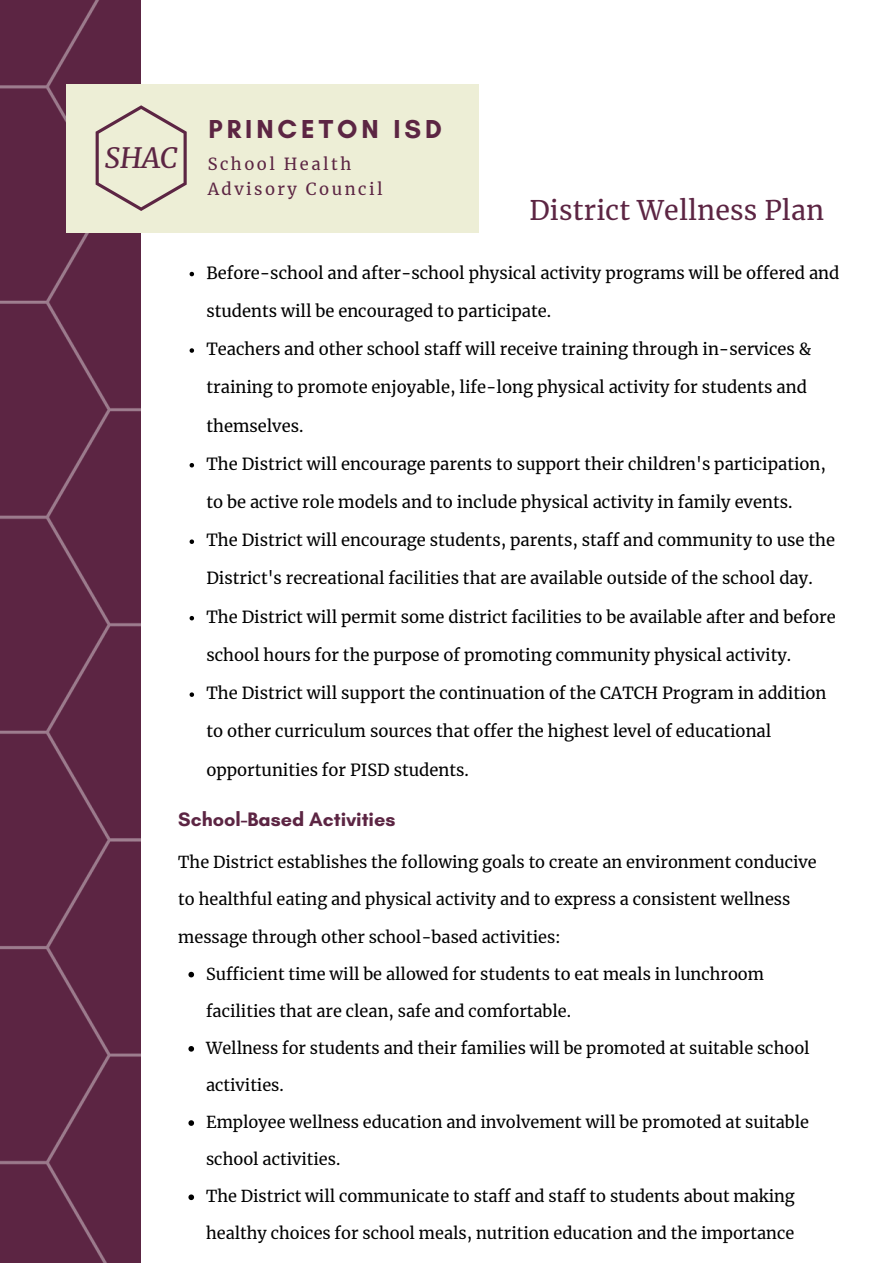
<style>
.page{position:relative;width:893px;height:1264px;background:#fff}
.page>*{position:absolute;margin:0;border:0;box-sizing:border-box;transform-origin:0 0}
.t1{font:italic 28.2px "Merriweather";color:#5c2543}
.t2{font:26.7px "Merriweather";letter-spacing:.01em;color:#5c2543}
.t3{font:700 26.4px "Glacial Indifference";letter-spacing:.15em;color:#5c2543}
.t4{font:700 19.8px "Glacial Indifference";color:#5c2543}
.t5{font:16.5px "Merriweather";color:#000}
.t6{font:16.5px/24.8px "Merriweather";letter-spacing:.15em;color:#5c2543}
.t7{font:16.35px "Merriweather";color:#000}
</style>
<div class="page">
<div style="left:0;top:0;width:141px;height:1262px;background:#5c2543"></div>
<div style="left:66px;top:84px;width:412px;height:149px;background:#edeed6"></div>
<svg style="left:96px;top:105px;width:91px;height:106px"></svg>
<svg style="left:189px;top:272px;width:5px;height:4px"></svg>
<svg style="left:189px;top:348px;width:5px;height:5px"></svg>
<svg style="left:189px;top:463px;width:5px;height:4px"></svg>
<svg style="left:189px;top:539px;width:5px;height:5px"></svg>
<svg style="left:189px;top:616px;width:5px;height:4px"></svg>
<svg style="left:189px;top:692px;width:5px;height:5px"></svg>
<svg style="left:188px;top:971px;width:6px;height:6px"></svg>
<svg style="left:188px;top:1046px;width:6px;height:5px"></svg>
<svg style="left:188px;top:1120px;width:6px;height:5px"></svg>
<svg style="left:188px;top:1194px;width:6px;height:6px"></svg>
<p class="t1" style="left:105px;top:140px;width:74px">SHAC</p>
<p class="t3" style="left:208px;top:112px;width:235px">PRINCETON ISD</p>
<p class="t6" style="left:208px;top:152px;width:176px">School Health<br>Advisory Council</p>
<p class="t2" style="left:529px;top:194px;width:296px">District Wellness Plan</p>
<p class="t5" style="left:206px;top:262px;width:634px">Before-school and after-school physical activity programs will be offered and</p>
<p class="t5" style="left:206px;top:300px;width:346px">students will be encouraged to participate.</p>
<p class="t5" style="left:206px;top:339px;width:606px">Teachers and other school staff will receive training through in-services &amp;</p>
<p class="t5" style="left:206px;top:377px;width:602px">training to promote enjoyable, life-long physical activity for students and</p>
<p class="t5" style="left:206px;top:415px;width:98px">themselves.</p>
<p class="t5" style="left:206px;top:453px;width:621px">The District will encourage parents to support their children's participation,</p>
<p class="t5" style="left:206px;top:491px;width:587px">to be active role models and to include physical activity in family events.</p>
<p class="t5" style="left:206px;top:530px;width:630px">The District will encourage students, parents, staff and community to use the</p>
<p class="t5" style="left:206px;top:568px;width:607px">District's recreational facilities that are available outside of the school day.</p>
<p class="t5" style="left:206px;top:606px;width:630px">The District will permit some district facilities to be available after and before</p>
<p class="t5" style="left:206px;top:644px;width:586px">school hours for the purpose of promoting community physical activity.</p>
<p class="t5" style="left:206px;top:683px;width:621px">The District will support the continuation of the CATCH Program in addition</p>
<p class="t5" style="left:206px;top:721px;width:566px">to other curriculum sources that offer the highest level of educational</p>
<p class="t5" style="left:206px;top:759px;width:264px">opportunities for PISD students.</p>
<p class="t4" style="left:178px;top:807px;width:219px">School-Based Activities</p>
<p class="t7" style="left:178px;top:852px;width:639px">The District establishes the following goals to create an environment conducive</p>
<p class="t7" style="left:178px;top:889px;width:613px">to healthful eating and physical activity and to express a consistent wellness</p>
<p class="t7" style="left:178px;top:926px;width:384px">message through other school-based activities:</p>
<p class="t7" style="left:206px;top:963px;width:559px">Sufficient time will be allowed for students to eat meals in lunchroom</p>
<p class="t7" style="left:206px;top:1000px;width:366px">facilities that are clean, safe and comfortable.</p>
<p class="t7" style="left:206px;top:1037px;width:605px">Wellness for students and their families will be promoted at suitable school</p>
<p class="t7" style="left:206px;top:1074px;width:79px">activities.</p>
<p class="t7" style="left:206px;top:1111px;width:604px">Employee wellness education and involvement will be promoted at suitable</p>
<p class="t7" style="left:206px;top:1149px;width:136px">school activities.</p>
<p class="t7" style="left:206px;top:1186px;width:590px">The District will communicate to staff and staff to students about making</p>
<p class="t7" style="left:206px;top:1223px;width:589px">healthy choices for school meals, nutrition education and the importance</p>
</div>
